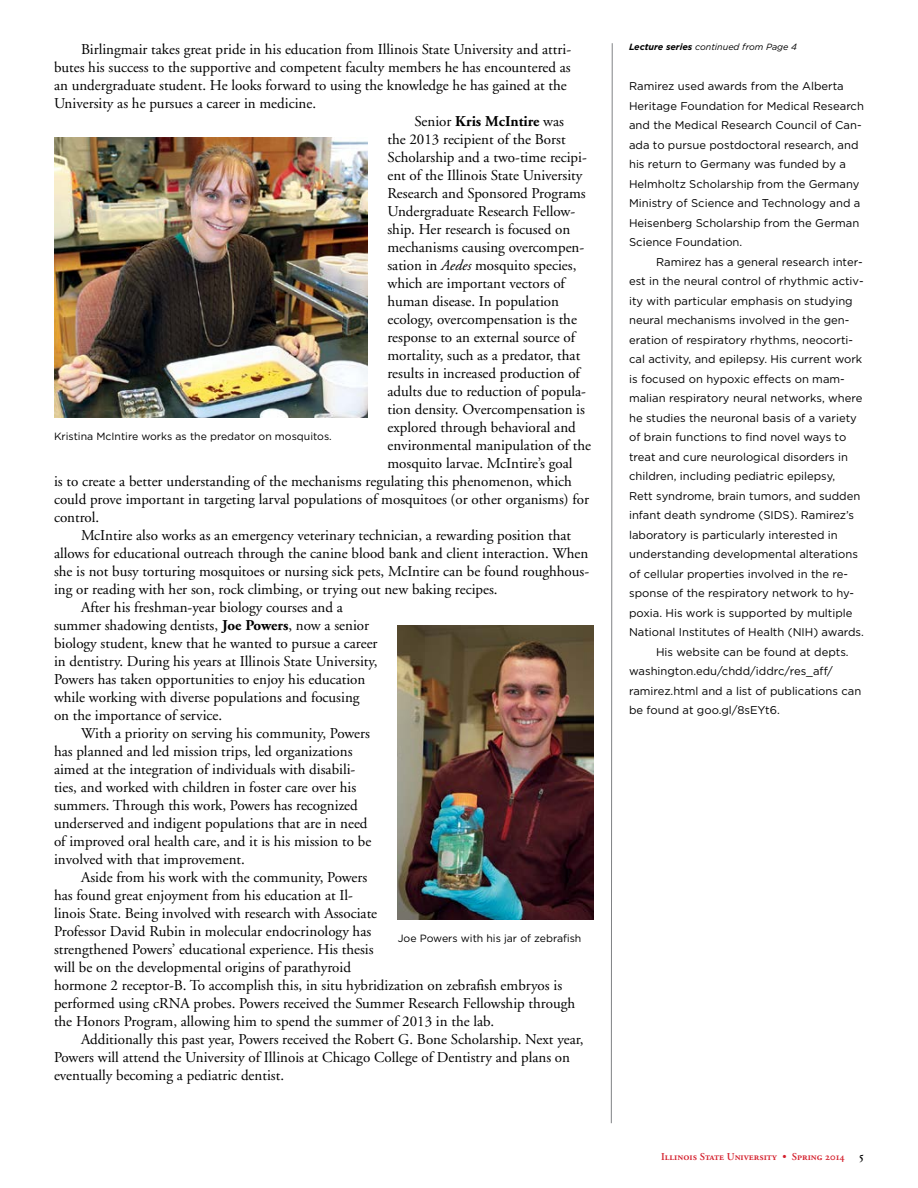
<style>
.page{position:relative;width:918px;height:1188px;background:#fff}
.page>*{position:absolute;margin:0;border:0;box-sizing:border-box;transform-origin:0 0}
.t1{font:15px "Adobe Garamond";color:#000}
.t2{font:700 15px "Adobe Garamond";color:#000}
.t3{font:11.25px/19.5px "Gotham";color:#000}
.t4{font:10.5px "Gotham";color:#000}
.t5{font:10.5px "Adobe Garamond Semibold SC";color:#d4202d}
.t6{font:italic 9px "Gotham";color:#000}
.s1{font-weight:400}
.s2{font-style:italic}
.s3{font-weight:700}
.s4{font-size:12px;color:#000}
</style>
<div class="page">
<svg style="left:611px;top:43px;width:2px;height:1081px"></svg>
<img style="left:398px;top:626px;width:196px;height:294px">
<img style="left:54px;top:137px;width:313px;height:280px">
<p class="t1" style="left:81px;top:41px;width:492px">Birlingmair takes great pride in his education from Illinois State University and attri-</p>
<p class="t1" style="left:54px;top:59px;width:518px">butes his success to the supportive and competent faculty members he has encountered as</p>
<p class="t1" style="left:54px;top:77px;width:514px">an undergraduate student. He looks forward to using the knowledge he has gained at the</p>
<p class="t1" style="left:54px;top:95px;width:264px">University as he pursues a career in medicine.</p>
<p class="t2" style="left:414px;top:113px;width:151px"><span class="s1">Senior</span> Kris McIntire <span class="s1">was</span></p>
<p class="t1" style="left:387px;top:131px;width:180px">the 2013 recipient of the Borst</p>
<p class="t1" style="left:387px;top:149px;width:201px">Scholarship and a two-time recipi-</p>
<p class="t1" style="left:387px;top:167px;width:196px">ent of the Illinois State University</p>
<p class="t1" style="left:387px;top:185px;width:200px">Research and Sponsored Programs</p>
<p class="t1" style="left:387px;top:203px;width:189px">Undergraduate Research Fellow-</p>
<p class="t1" style="left:387px;top:221px;width:184px">ship. Her research is focused on</p>
<p class="t1" style="left:387px;top:239px;width:198px">mechanisms causing overcompen-</p>
<p class="t1" style="left:387px;top:257px;width:191px">sation in <span class="s2">Aedes</span> mosquito species,</p>
<p class="t1" style="left:387px;top:275px;width:179px">which are important vectors of</p>
<p class="t1" style="left:387px;top:293px;width:173px">human disease. In population</p>
<p class="t1" style="left:387px;top:311px;width:191px">ecology, overcompensation is the</p>
<p class="t1" style="left:387px;top:329px;width:189px">response to an external source of</p>
<p class="t1" style="left:387px;top:347px;width:194px">mortality, such as a predator, that</p>
<p class="t1" style="left:387px;top:365px;width:194px">results in increased production of</p>
<p class="t1" style="left:387px;top:383px;width:200px">adults due to reduction of popula-</p>
<p class="t1" style="left:387px;top:401px;width:199px">tion density. Overcompensation is</p>
<p class="t1" style="left:387px;top:419px;width:190px">explored through behavioral and</p>
<p class="t1" style="left:387px;top:437px;width:205px">environmental manipulation of the</p>
<p class="t1" style="left:387px;top:455px;width:187px">mosquito larvae. McIntire’s goal</p>
<p class="t1" style="left:54px;top:473px;width:519px">is to create a better understanding of the mechanisms regulating this phenomenon, which</p>
<p class="t1" style="left:54px;top:491px;width:537px">could prove important in targeting larval populations of mosquitoes (or other organisms) for</p>
<p class="t1" style="left:54px;top:509px;width:47px">control.</p>
<p class="t1" style="left:81px;top:527px;width:492px">McIntire also works as an emergency veterinary technician, a rewarding position that</p>
<p class="t1" style="left:54px;top:545px;width:536px">allows for educational outreach through the canine blood bank and client interaction. When</p>
<p class="t1" style="left:54px;top:563px;width:537px">she is not busy torturing mosquitoes or nursing sick pets, McIntire can be found roughhous-</p>
<p class="t1" style="left:54px;top:581px;width:445px">ing or reading with her son, rock climbing, or trying out new baking recipes.</p>
<p class="t1" style="left:81px;top:599px;width:263px">After his freshman-year biology courses and a</p>
<p class="t1" style="left:54px;top:617px;width:317px">summer shadowing dentists, <span class="s3">Joe Powers</span>, now a senior</p>
<p class="t1" style="left:54px;top:635px;width:325px">biology student, knew that he wanted to pursue a career</p>
<p class="t1" style="left:54px;top:653px;width:325px">in dentistry. During his years at Illinois State University,</p>
<p class="t1" style="left:54px;top:671px;width:313px">Powers has taken opportunities to enjoy his education</p>
<p class="t1" style="left:54px;top:689px;width:307px">while working with diverse populations and focusing</p>
<p class="t1" style="left:54px;top:707px;width:170px">on the importance of service.</p>
<p class="t1" style="left:81px;top:725px;width:291px">With a priority on serving his community, Powers</p>
<p class="t1" style="left:54px;top:743px;width:300px">has planned and led mission trips, led organizations</p>
<p class="t1" style="left:54px;top:761px;width:303px">aimed at the integration of individuals with disabili-</p>
<p class="t1" style="left:54px;top:779px;width:304px">ties, and worked with children in foster care over his</p>
<p class="t1" style="left:54px;top:797px;width:305px">summers. Through this work, Powers has recognized</p>
<p class="t1" style="left:54px;top:815px;width:315px">underserved and indigent populations that are in need</p>
<p class="t1" style="left:54px;top:833px;width:319px">of improved oral health care, and it is his mission to be</p>
<p class="t1" style="left:54px;top:851px;width:192px">involved with that improvement.</p>
<p class="t1" style="left:81px;top:869px;width:288px">Aside from his work with the community, Powers</p>
<p class="t1" style="left:54px;top:887px;width:300px">has found great enjoyment from his education at Il-</p>
<p class="t1" style="left:54px;top:905px;width:325px">linois State. Being involved with research with Associate</p>
<p class="t1" style="left:54px;top:923px;width:319px">Professor David Rubin in molecular endocrinology has</p>
<p class="t1" style="left:54px;top:941px;width:321px">strengthened Powers’ educational experience. His thesis</p>
<p class="t1" style="left:54px;top:959px;width:299px">will be on the developmental origins of parathyroid</p>
<p class="t1" style="left:54px;top:977px;width:510px">hormone 2 receptor-B. To accomplish this, in situ hybridization on zebrafish embryos is</p>
<p class="t1" style="left:54px;top:995px;width:523px">performed using cRNA probes. Powers received the Summer Research Fellowship through</p>
<p class="t1" style="left:54px;top:1013px;width:442px">the Honors Program, allowing him to spend the summer of 2013 in the lab.</p>
<p class="t1" style="left:81px;top:1031px;width:504px">Additionally this past year, Powers received the Robert G. Bone Scholarship. Next year,</p>
<p class="t1" style="left:54px;top:1049px;width:518px">Powers will attend the University of Illinois at Chicago College of Dentistry and plans on</p>
<p class="t1" style="left:54px;top:1067px;width:232px">eventually becoming a pediatric dentist.</p>
<p class="t4" style="left:54px;top:430px;width:279px">Kristina McIntire works as the predator on mosquitos.</p>
<p class="t4" style="left:398px;top:933px;width:185px">Joe Powers with his jar of zebrafish</p>
<p class="t6" style="left:629px;top:41px;width:170px"><span class="s3">Lecture series</span> continued from Page 4</p>
<p class="t3" style="left:629px;top:76px;width:236px">Ramirez used awards from the Alberta Heritage Foundation for Medical Research and the Medical Research Council of Can&shy;ada to pursue postdoctoral research, and his return to Germany was funded by a Helmholtz Scholarship from the Germany Ministry of Science and Technology and a Heisenberg Scholarship from the German Science Foundation.</p>
<p class="t3" style="left:656px;top:252px;width:208px">Ramirez has a general research inter-</p>
<p class="t3" style="left:629px;top:271px;width:236px">est in the neural control of rhythmic activ-</p>
<p class="t3" style="left:629px;top:291px;width:225px">ity with particular emphasis on studying</p>
<p class="t3" style="left:629px;top:310px;width:222px">neural mechanisms involved in the gen-</p>
<p class="t3" style="left:629px;top:330px;width:226px">eration of respiratory rhythms, neocorti-</p>
<p class="t3" style="left:629px;top:349px;width:235px">cal activity, and epilepsy. His current work</p>
<p class="t3" style="left:629px;top:369px;width:217px">is focused on hypoxic effects on mam-</p>
<p class="t3" style="left:629px;top:388px;width:235px">malian respiratory neural networks, where</p>
<p class="t3" style="left:629px;top:408px;width:229px">he studies the neuronal basis of a variety</p>
<p class="t3" style="left:629px;top:427px;width:219px">of brain functions to find novel ways to</p>
<p class="t3" style="left:629px;top:447px;width:221px">treat and cure neurological disorders in</p>
<p class="t3" style="left:629px;top:466px;width:208px">children, including pediatric epilepsy,</p>
<p class="t3" style="left:629px;top:486px;width:233px">Rett syndrome, brain tumors, and sudden</p>
<p class="t3" style="left:629px;top:505px;width:227px">infant death syndrome (SIDS). Ramirez’s</p>
<p class="t3" style="left:629px;top:525px;width:210px">laboratory is particularly interested in</p>
<p class="t3" style="left:629px;top:544px;width:230px">understanding developmental alterations</p>
<p class="t3" style="left:629px;top:564px;width:221px">of cellular properties involved in the re-</p>
<p class="t3" style="left:629px;top:583px;width:227px">sponse of the respiratory network to hy-</p>
<p class="t3" style="left:629px;top:603px;width:225px">poxia. His work is supported by multiple</p>
<p class="t3" style="left:629px;top:622px;width:236px">National Institutes of Health (NIH) awards.</p>
<p class="t3" style="left:656px;top:642px;width:194px">His website can be found at depts.</p>
<p class="t3" style="left:629px;top:661px;width:205px">washington.edu/chdd/iddrc/res_aff/</p>
<p class="t3" style="left:629px;top:681px;width:234px">ramirez.html and a list of publications can</p>
<p class="t3" style="left:629px;top:700px;width:152px">be found at goo.gl/8sEYt6.</p>
<p class="t5" style="left:661px;top:1151px;width:204px">Illinois State University • Spring 2014 <span class="s4">5</span></p>
</div>
